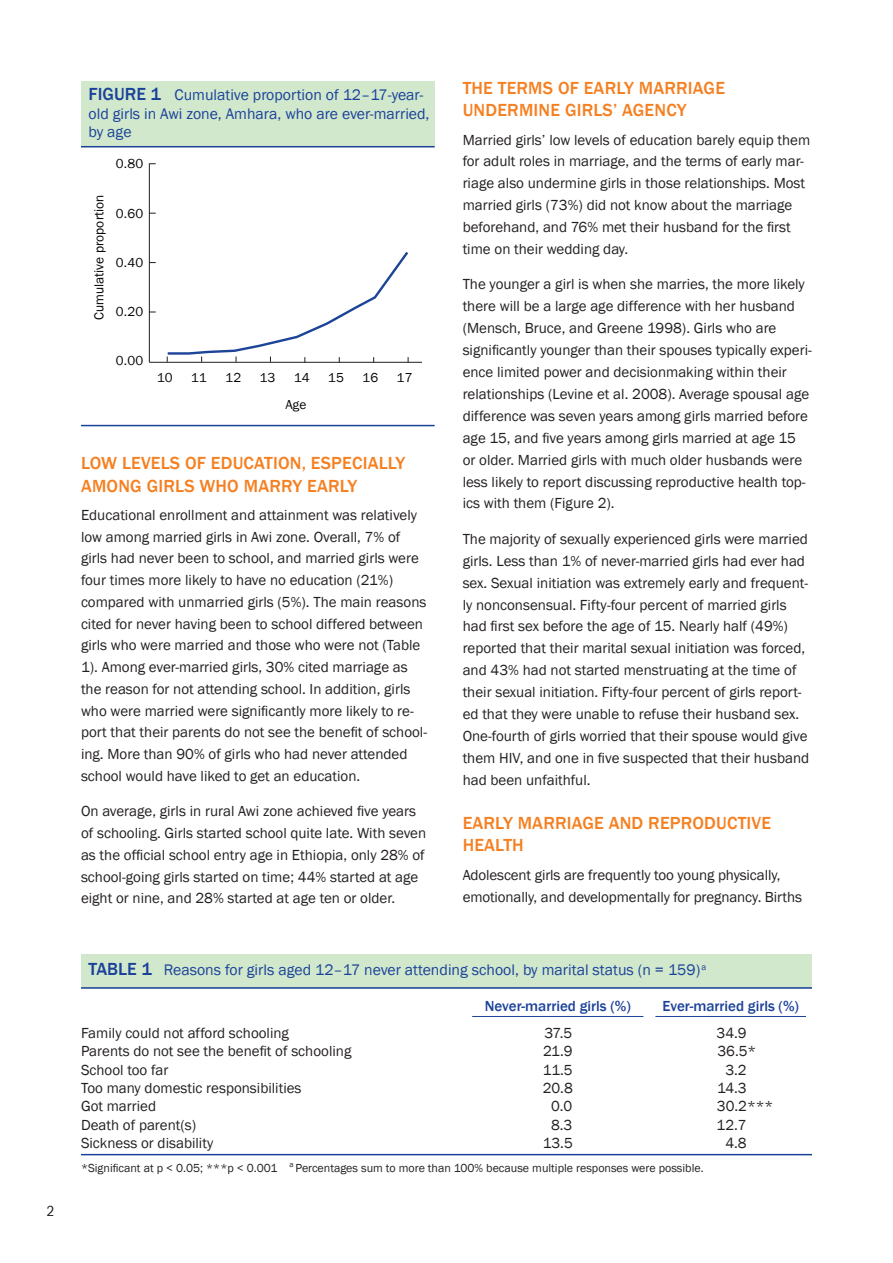
<style>
.page{position:relative;width:893px;height:1263px;background:#fff}
.page>*{position:absolute;margin:0;border:0;box-sizing:border-box;transform-origin:0 0}
.t1{font:500 18px/22.5px "Franklin Gothic";letter-spacing:.01em;color:#f58021}
.t2{font:15.75px/18.8px "Franklin Gothic";color:#1b4299}
.t3{font:15px/21.9px "Franklin Gothic";color:#231f20}
.t4{font:500 15px "Franklin Gothic";color:#1b4299}
.t5{font:condensed 15px "Franklin Gothic";color:#231f20}
.t6{font:13.05px "Franklin Gothic";color:#040503}
.t7{font:12px "Franklin Gothic";color:#231f20}
.s1{font-weight:500;font-size:18px}
</style>
<div class="page">
<div style="left:82px;top:954px;width:730px;height:34px;background:#d1e8cc"></div>
<hr style="left:81px;top:987px;width:731px;height:2px;background:#1b4299">
<hr style="left:81px;top:1154px;width:731px;height:1px;background:#1b4299">
<hr style="left:472px;top:1016px;width:171px;height:1px;background:#1b4299">
<hr style="left:655px;top:1016px;width:151px;height:1px;background:#1b4299">
<div style="left:81px;top:81px;width:354px;height:65px;background:#d1e8cc"></div>
<hr style="left:81px;top:425px;width:354px;height:1px;background:#1b4299">
<hr style="left:81px;top:146px;width:354px;height:1px;background:#1b4299">
<hr style="left:149px;top:164px;width:1px;height:198px;background:#201d1e">
<hr style="left:149px;top:362px;width:272px;height:1px;background:#201d1e">
<svg style="left:165px;top:252px;width:246px;height:110px"></svg>
<p class="t5" style="left:47px;top:1203px;width:9px">2</p>
<p class="t2" style="left:89px;top:86px;width:342px"><span class="s1">FIGURE 1</span> Cumulative proportion of 12–17-year&shy;old girls in Awi zone, Amhara, who are ever-married, by age</p>
<p class="t6" style="left:92px;top:320px;width:127px;rotate:-90deg">Cumulative proportion</p>
<p class="t6" style="left:116px;top:156px;width:29px">0.80</p>
<p class="t6" style="left:116px;top:206px;width:29px">0.60</p>
<p class="t6" style="left:116px;top:255px;width:29px">0.40</p>
<p class="t6" style="left:116px;top:304px;width:29px">0.20</p>
<p class="t6" style="left:116px;top:353px;width:29px">0.00</p>
<p class="t6" style="left:157px;top:370px;width:17px">10</p>
<p class="t6" style="left:191px;top:370px;width:17px">11</p>
<p class="t6" style="left:226px;top:370px;width:17px">12</p>
<p class="t6" style="left:260px;top:370px;width:17px">13</p>
<p class="t6" style="left:294px;top:370px;width:17px">14</p>
<p class="t6" style="left:328px;top:370px;width:17px">15</p>
<p class="t6" style="left:363px;top:370px;width:17px">16</p>
<p class="t6" style="left:397px;top:370px;width:17px">17</p>
<p class="t6" style="left:285px;top:397px;width:22px">Age</p>
<p class="t1" style="left:81px;top:452px;width:326px">LOW LEVELS OF EDUCATION, ESPECIALLY<br>AMONG GIRLS WHO MARRY EARLY</p>
<p class="t3" style="left:81px;top:504px;width:348px">Educational enrollment and attainment was relatively low among married girls in Awi zone. Overall, 7% of girls had never been to school, and married girls were four times more likely to have no education (21%) compared with unmarried girls (5%). The main reasons cited for never having been to school differed between girls who were married and those who were not (Table 1). Among ever-married girls, 30% cited marriage as the reason for not attending school. In addition, girls who were married were significantly more likely to re&shy;port that their parents do not see the benefit of school&shy;ing. More than 90% of girls who had never attended school would have liked to get an education.</p>
<p class="t3" style="left:81px;top:801px;width:347px">On average, girls in rural Awi zone achieved five years of schooling. Girls started school quite late. With seven as the official school entry age in Ethiopia, only 28% of school-going girls started on time; 44% started at age eight or nine, and 28% started at age ten or older.</p>
<p class="t1" style="left:463px;top:77px;width:262px">THE TERMS OF EARLY MARRIAGE<br>UNDERMINE GIRLS’ AGENCY</p>
<p class="t3" style="left:463px;top:129px;width:349px">Married girls’ low levels of education barely equip them for adult roles in marriage, and the terms of early mar&shy;riage also undermine girls in those relationships. Most married girls (73%) did not know about the marriage beforehand, and 76% met their husband for the first time on their wedding day.</p>
<p class="t3" style="left:463px;top:274px;width:351px">The younger a girl is when she marries, the more likely there will be a large age difference with her husband (Mensch, Bruce, and Greene 1998). Girls who are significantly younger than their spouses typically experi&shy;ence limited power and decisionmaking within their relationships (Levine et al. 2008). Average spousal age difference was seven years among girls married before age 15, and five years among girls married at age 15 or older. Married girls with much older husbands were less likely to report discussing reproductive health top&shy;ics with them (Figure 2).</p>
<p class="t3" style="left:463px;top:528px;width:348px">The majority of sexually experienced girls were married girls. Less than 1% of never-married girls had ever had sex. Sexual initiation was extremely early and frequent&shy;ly nonconsensual. Fifty-four percent of married girls had first sex before the age of 15. Nearly half (49%) reported that their marital sexual initiation was forced, and 43% had not started menstruating at the time of their sexual initiation. Fifty-four percent of girls report&shy;ed that they were unable to refuse their husband sex.<br>One-fourth of girls worried that their spouse would give them H IV, and one in five suspected that their husband had been unfaithful.</p>
<p class="t1" style="left:463px;top:812px;width:308px">EARLY MARRIAGE AND REPRODUCTIVE<br>HEALTH</p>
<p class="t3" style="left:463px;top:864px;width:341px">Adolescent girls are frequently too young physically, emotionally, and developmentally for pregnancy. Births</p>
<p class="t2" style="left:89px;top:961px;width:619px"><span class="s1">TABLE 1</span> Reasons for girls aged 12–17 never attending school, by marital status (n = 159) <sup>a</sup></p>
<p class="t4" style="left:485px;top:996px;width:147px">NEVER-MARRIED GIRLS (%)</p>
<p class="t4" style="left:662px;top:996px;width:138px">EVER-MARRIED GIRLS (%)</p>
<p class="t3" style="left:81px;top:1022px;width:210px">Family could not afford schooling</p>
<p class="t3" style="left:545px;top:1022px;width:29px">37.5</p>
<p class="t3" style="left:717px;top:1022px;width:32px">34.9</p>
<p class="t3" style="left:81px;top:1040px;width:272px">Parents do not see the benefit of schooling</p>
<p class="t3" style="left:543px;top:1040px;width:31px">21.9</p>
<p class="t3" style="left:717px;top:1040px;width:40px">36.5*</p>
<p class="t3" style="left:81px;top:1059px;width:89px">School too far</p>
<p class="t3" style="left:543px;top:1059px;width:31px">11.5</p>
<p class="t3" style="left:725px;top:1059px;width:23px">3.2</p>
<p class="t3" style="left:81px;top:1077px;width:222px">Too many domestic responsibilities</p>
<p class="t3" style="left:543px;top:1077px;width:32px">20.8</p>
<p class="t3" style="left:717px;top:1077px;width:31px">14.3</p>
<p class="t3" style="left:81px;top:1095px;width:77px">Got married</p>
<p class="t3" style="left:551px;top:1095px;width:23px">0.0</p>
<p class="t3" style="left:717px;top:1095px;width:58px">30.2***</p>
<p class="t3" style="left:81px;top:1114px;width:117px">Death of parent(s)</p>
<p class="t3" style="left:551px;top:1114px;width:23px">8.3</p>
<p class="t3" style="left:717px;top:1114px;width:32px">12.7</p>
<p class="t3" style="left:81px;top:1132px;width:134px">Sickness or disability</p>
<p class="t3" style="left:543px;top:1132px;width:32px">13.5</p>
<p class="t3" style="left:725px;top:1132px;width:23px">4.8</p>
<p class="t7" style="left:81px;top:1160px;width:624px">*Significant at p &lt; 0.05; ***p &lt; 0.001 <sup>a</sup> Percentages sum to more than 100% because multiple responses were possible.</p>
</div>
